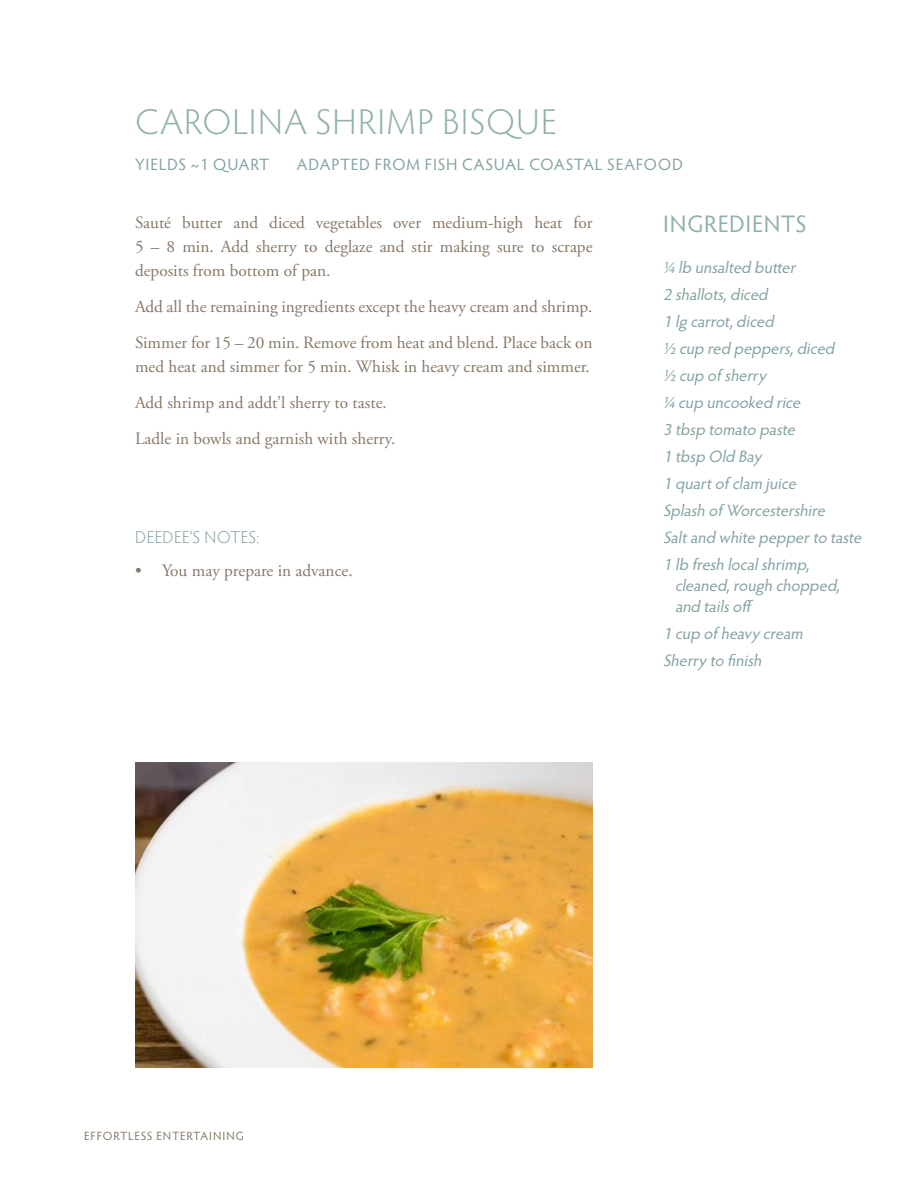
<style>
.page{position:relative;width:918px;height:1188px;background:#fff}
.page>*{position:absolute;margin:0;border:0;box-sizing:border-box;transform-origin:0 0}
.HEAD3{font:300 36px "Hypatia Sans Pro";letter-spacing:.04em;color:#91b1ac}
.HEAD2{font:24px "Hypatia Sans Pro";letter-spacing:.02em;color:#91b1ac}
.BODY-recipe{font:17.25px/24px "Adobe Garamond Pro";color:#867869;text-align:justify}
.QUOTE-attribution{font:300 17.25px "Hypatia Sans Pro";letter-spacing:.02em;color:#83a2a2}
.RECIPE-Ingredients{font:italic 16.5px/21px "Hypatia Sans Pro";color:#83a2a2}
.RECIPE-Ingredients-2{font:16.5px "Hypatia Sans Pro";letter-spacing:.04em;color:#83a2a2}
.t1{font:12px "Hypatia Sans Pro";letter-spacing:.065em;color:#867869}
</style>
<div class="page">
<img style="left:135px;top:762px;width:458px;height:306px">
<p class="HEAD3" style="left:135px;top:99px;width:423px">CAROLINA SHRIMP BISQUE</p>
<p class="RECIPE-Ingredients-2" style="left:135px;top:154px;width:136px">YIELDS ~1 QUART</p>
<p class="RECIPE-Ingredients-2" style="left:297px;top:154px;width:387px">ADAPTED FROM FISH CASUAL COASTAL SEAFOOD</p>
<p class="BODY-recipe" style="left:135px;top:211px;width:459px">Sauté butter and diced vegetables over medium-high heat for 5 – 8 min. Add sherry to deglaze and stir making sure to scrape deposits from bottom of pan.</p>
<p class="BODY-recipe" style="left:135px;top:295px;width:459px">Add all the remaining ingredients except the heavy cream and shrimp.</p>
<p class="BODY-recipe" style="left:135px;top:331px;width:459px">Simmer for 15 – 20 min. Remove from heat and blend. Place back on med heat and simmer for 5 min. Whisk in heavy cream and simmer.</p>
<p class="BODY-recipe" style="left:135px;top:391px;width:253px">Add shrimp and addt’l sherry to taste.</p>
<p class="BODY-recipe" style="left:135px;top:427px;width:262px">Ladle in bowls and garnish with sherry.</p>
<p class="QUOTE-attribution" style="left:135px;top:526px;width:126px">DEEDEE'S NOTES:</p>
<p class="BODY-recipe" style="left:135px;top:559px;width:219px">• You may prepare in advance.</p>
<p class="HEAD2" style="left:663px;top:207px;width:145px">INGREDIENTS</p>
<p class="RECIPE-Ingredients" style="left:663px;top:256px;width:138px">1/4lb unsalted butter</p>
<p class="RECIPE-Ingredients" style="left:663px;top:283px;width:110px">2 shallots,diced</p>
<p class="RECIPE-Ingredients" style="left:663px;top:310px;width:116px">1 lg carrot,diced</p>
<p class="RECIPE-Ingredients" style="left:663px;top:337px;width:177px">1/2cup red peppers,diced</p>
<p class="RECIPE-Ingredients" style="left:663px;top:364px;width:104px">1/2cup of sherry</p>
<p class="RECIPE-Ingredients" style="left:663px;top:391px;width:142px">1/4cup uncooked rice</p>
<p class="RECIPE-Ingredients" style="left:663px;top:418px;width:137px">3 tbsp tomato paste</p>
<p class="RECIPE-Ingredients" style="left:663px;top:445px;width:100px">1 tbsp Old Bay</p>
<p class="RECIPE-Ingredients" style="left:663px;top:472px;width:138px">1 quartof clam juice</p>
<p class="RECIPE-Ingredients" style="left:663px;top:499px;width:167px">Splash of Worcestershire</p>
<p class="RECIPE-Ingredients" style="left:663px;top:526px;width:204px">Saltand white pepperto taste</p>
<p class="RECIPE-Ingredients" style="left:675px;top:553px;width:170px;text-indent:-12px">1 lb fresh localshrimp, cleaned,rough chopped, and tailsoff</p>
<p class="RECIPE-Ingredients" style="left:663px;top:622px;width:145px">1 cup of heavy cream</p>
<p class="RECIPE-Ingredients" style="left:663px;top:649px;width:104px">Sherry to finish</p>
<p class="t1" style="left:84px;top:1128px;width:161px">EFFORTLESS ENTERTAINING</p>
</div>
